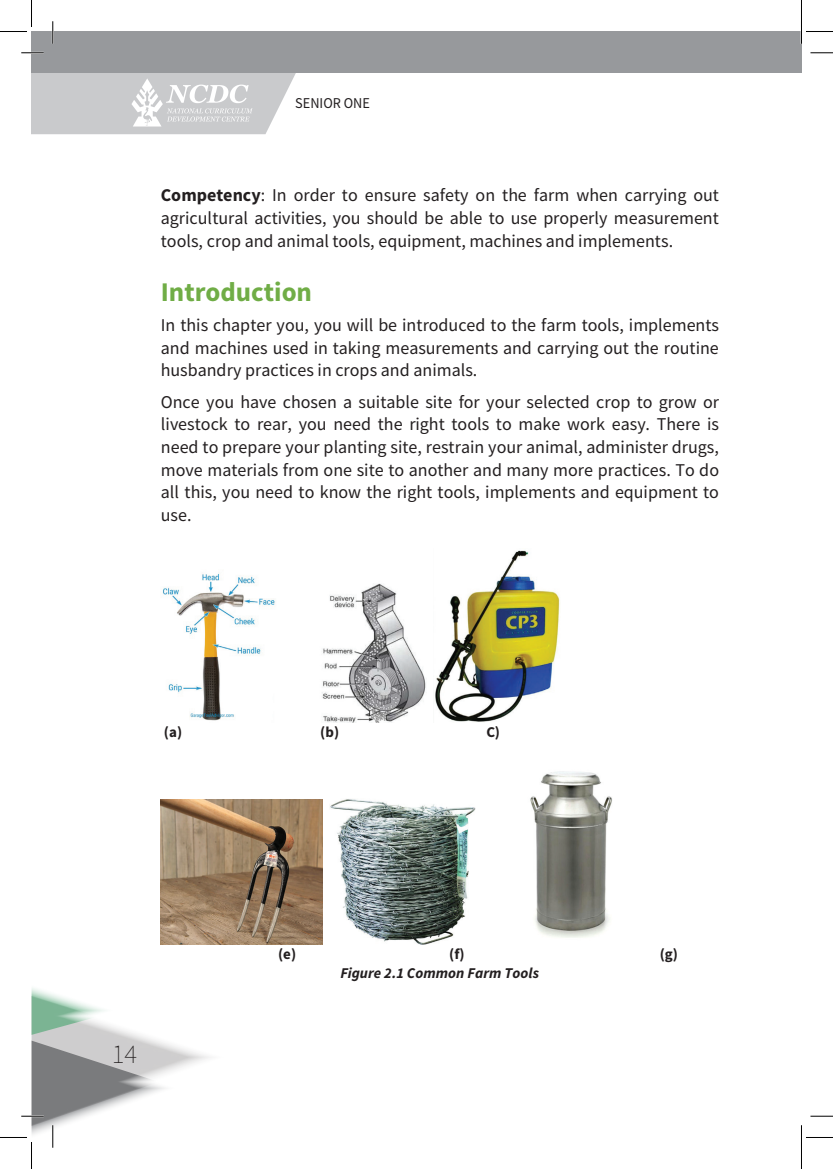
<style>
.page{position:relative;width:833px;height:1169px;background:#fff}
.page>*{position:absolute;margin:0;border:0;box-sizing:border-box;transform-origin:0 0}
.t1{font:700 27px "Source Sans Pro";color:#70ad46}
.t2{font:200 27px "Source Sans Pro";color:#231f20}
.t3{font:18px/22.6px "Source Sans Pro";color:#231f20;text-align:justify}
.t4{font:italic 700 15px "Source Sans Pro";color:#231f20}
.t5{font:700 15px "Source Sans Pro";color:#231f20}
.t6{font:15px "Source Sans Pro";color:#231f20;scale:.95 1}
.s1{font-weight:700}
</style>
<div class="page">
<div style="left:32px;top:32px;width:769px;height:40px;background:#97999c"></div>
<img style="left:163px;top:573px;width:112px;height:148px">
<img style="left:322px;top:583px;width:104px;height:139px">
<img style="left:435px;top:550px;width:125px;height:172px">
<img style="left:161px;top:800px;width:162px;height:144px">
<img style="left:330px;top:799px;width:145px;height:145px">
<img style="left:530px;top:771px;width:82px;height:167px">
<hr style="left:21px;top:52px;width:23px;height:2px;background:#fff">
<hr style="left:52px;top:21px;width:2px;height:23px;background:#fff">
<hr style="left:800px;top:21px;width:2px;height:23px;background:#fff">
<svg style="left:21px;top:53px;width:285px;height:81px"></svg>
<svg style="left:810px;top:53px;width:23px;height:1px"></svg>
<svg style="left:810px;top:1115px;width:23px;height:1px"></svg>
<svg style="left:53px;top:21px;width:1px;height:23px"></svg>
<svg style="left:0;top:0;width:32px;height:32px"></svg>
<svg style="left:0;top:988px;width:210px;height:181px"></svg>
<svg style="left:801px;top:0;width:32px;height:44px"></svg>
<svg style="left:801px;top:1125px;width:32px;height:44px"></svg>
<p class="t6" style="left:295px;top:93px;width:80px">SENIOR ONE</p>
<p class="t3" style="left:161px;top:184px;width:559px"><span class="s1">Competency</span>: In order to ensure safety on the farm when carrying out agricultural activities, you should be able to use properly measurement tools, crop and animal tools, equipment, machines and implements.</p>
<h1 class="t1" style="left:161px;top:273px;width:153px">Introduction</h1>
<p class="t3" style="left:161px;top:313px;width:559px">In this chapter you, you will be introduced to the farm tools, implements and machines used in taking measurements and carrying out the routine husbandry practices in crops and animals.</p>
<p class="t3" style="left:161px;top:390px;width:560px">Once you have chosen a suitable site for your selected crop to grow or livestock to rear, you need the right tools to make work easy. There is need to prepare your planting site, restrain your animal, administer drugs, move materials from one site to another and many more practices. To do all this, you need to know the right tools, implements and equipment to use.</p>
<p class="t5" style="left:164px;top:721px;width:20px">(a)</p>
<p class="t5" style="left:320px;top:721px;width:20px">(b)</p>
<p class="t5" style="left:486px;top:721px;width:15px">C)</p>
<h1 class="t2" style="left:112px;top:1038px;width:27px">14</h1>
<p class="t5" style="left:278px;top:943px;width:20px">(e)</p>
<p class="t5" style="left:449px;top:943px;width:17px">(f)</p>
<p class="t5" style="left:659px;top:943px;width:20px">(g)</p>
<p class="t4" style="left:340px;top:962px;width:200px">Figure 2.1 Common Farm Tools</p>
</div>
